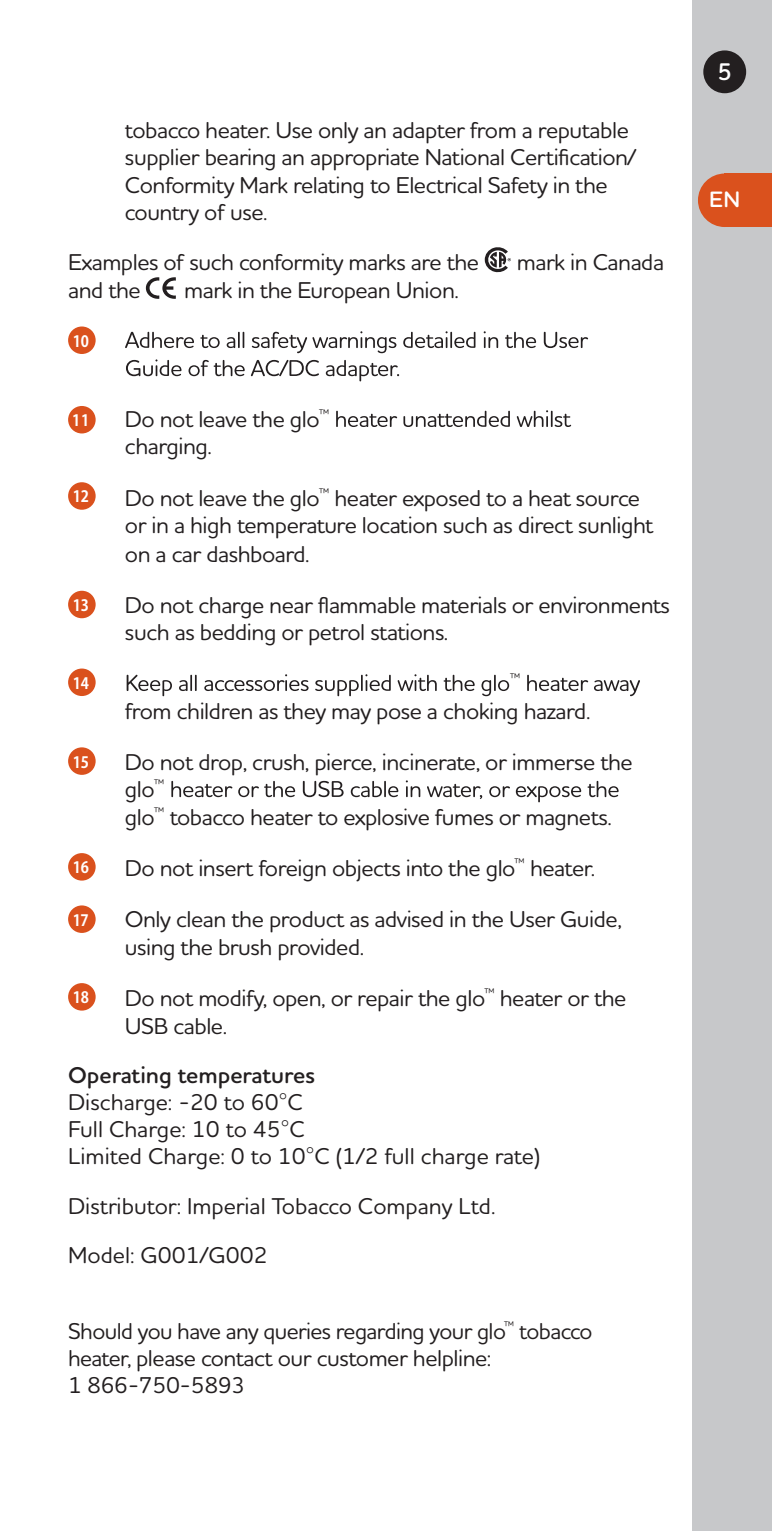
<style>
.page{position:relative;width:772px;height:1531px;background:#fff}
.page>*{position:absolute;margin:0;border:0;box-sizing:border-box;transform-origin:0 0}
.t1{font:600 24.4px "Houschka Rounded";color:#fff}
.t2{font:500 23.2px/27.2px "Houschka Rounded";letter-spacing:-.02em;color:#231f20}
.t3{font:500 23.2px/27.2px "Houschka Rounded";color:#231f20}
.t4{font:600 23.2px "Houschka Rounded";color:#231f20}
.t5{font:600 22.8px "Houschka Rounded";color:#fff}
.t6{font:700 15.6px "Koz Go Pr 6 N";letter-spacing:-.02em;color:#fff;scale:.92 1}
.t7{font:500 13.6px "Houschka Rounded";color:#231f20}
</style>
<div class="page">
<div style="left:68px;top:326px;width:28px;height:28px;background:#da511d;border-radius:50%"></div>
<svg style="left:125px;top:331px;width:462px;height:22px"></svg>
<svg style="left:126px;top:359px;width:273px;height:22px"></svg>
<div style="left:68px;top:406px;width:28px;height:27px;background:#da511d;border-radius:50%"></div>
<svg style="left:336px;top:410px;width:234px;height:17px"></svg>
<div style="left:68px;top:482px;width:28px;height:28px;background:#da511d;border-radius:50%"></div>
<div style="left:68px;top:591px;width:28px;height:27px;background:#da511d;border-radius:50%"></div>
<div style="left:68px;top:668px;width:28px;height:28px;background:#da511d;border-radius:50%"></div>
<svg style="left:126px;top:674px;width:383px;height:22px"></svg>
<svg style="left:527px;top:675px;width:112px;height:21px"></svg>
<div style="left:68px;top:747px;width:28px;height:28px;background:#da511d;border-radius:50%"></div>
<svg style="left:171px;top:780px;width:447px;height:22px"></svg>
<div style="left:68px;top:853px;width:28px;height:27px;background:#da511d;border-radius:50%"></div>
<div style="left:68px;top:905px;width:28px;height:28px;background:#da511d;border-radius:50%"></div>
<div style="left:68px;top:983px;width:28px;height:27px;background:#da511d;border-radius:50%"></div>
<svg style="left:484px;top:247px;width:26px;height:26px"></svg>
<svg style="left:146px;top:277px;width:30px;height:22px"></svg>
<div style="left:692px;top:0;width:79px;height:1531px;background:#c7c8ca"></div>
<div style="left:724px;top:173px;width:47px;height:54px;background:#da511d"></div>
<div style="left:697px;top:173px;width:54px;height:54px;background:#da511d;border-radius:50%"></div>
<div style="left:702px;top:50px;width:43px;height:43px;background:#231f20;border-radius:50%"></div>
<p class="t2" style="left:125px;top:116px;width:512px">tobacco heater. Use only an adapter from a reputable supplier bearing an appropriate National Certification/ Conformity Mark relating to Electrical Safety in the country of use.</p>
<p class="t2" style="left:68px;top:247px;width:412px">Examples of such conformity marks are the</p>
<p class="t2" style="left:516px;top:247px;width:148px">mark in Canada</p>
<p class="t2" style="left:68px;top:275px;width:74px">and the</p>
<p class="t2" style="left:184px;top:275px;width:276px">mark in the European Union.</p>
<p class="t6" style="left:73px;top:332px;width:19px">10</p>
<p class="t6" style="left:72px;top:412px;width:20px">11</p>
<p class="t2" style="left:125px;top:404px;width:206px">Do not leave the glo<sup>™ </sup>charging.</p>
<p class="t6" style="left:73px;top:488px;width:19px">12</p>
<p class="t2" style="left:125px;top:483px;width:529px">Do not leave the glo<sup>™</sup> heater exposed to a heat source or in a high temperature location such as direct sunlight on a car dashboard.</p>
<p class="t6" style="left:73px;top:596px;width:19px">13</p>
<p class="t2" style="left:125px;top:590px;width:546px">Do not charge near flammable materials or environments such as bedding or petrol stations.</p>
<p class="t6" style="left:73px;top:674px;width:19px">14</p>
<p class="t7" style="left:509px;top:669px;width:12px">™</p>
<p class="t2" style="left:125px;top:697px;width:466px">from children as they may pose a choking hazard.</p>
<p class="t6" style="left:73px;top:753px;width:19px">15</p>
<p class="t2" style="left:125px;top:747px;width:509px">Do not drop, crush, pierce, incinerate, or immerse the glo<sup>™<br></sup>glo<sup>™</sup> tobacco heater to explosive fumes or magnets.</p>
<p class="t6" style="left:73px;top:859px;width:19px">16</p>
<p class="t2" style="left:125px;top:853px;width:471px">Do not insert foreign objects into the glo<sup>™</sup> heater.</p>
<p class="t6" style="left:73px;top:911px;width:19px">17</p>
<p class="t2" style="left:125px;top:904px;width:498px">Only clean the product as advised in the User Guide, using the brush provided.</p>
<p class="t6" style="left:73px;top:989px;width:19px">18</p>
<p class="t2" style="left:125px;top:983px;width:502px">Do not modify, open, or repair the glo<sup>™</sup> heater or the<br>USB cable.</p>
<p class="t4" style="left:68px;top:1060px;width:248px">Operating temperatures</p>
<p class="t3" style="left:68px;top:1088px;width:473px">Discharge: -20 to 60°C<br>Full Charge: 10 to 45°C<br>Limited Charge: 0 to 10°C (1/2 full charge rate)</p>
<p class="t3" style="left:68px;top:1180px;width:428px;line-height:49.2px">Distributor: Imperial Tobacco Company Ltd.<br>Model: G001/G002</p>
<p class="t2" style="left:68px;top:1317px;width:525px">Should you have any queries regarding your glo<sup>™</sup> tobacco heater, please contact our customer helpline:<br>1 866-750-5893</p>
<p class="t1" style="left:716px;top:56px;width:16px">5</p>
<p class="t5" style="left:708px;top:184px;width:33px">EN</p>
</div>
